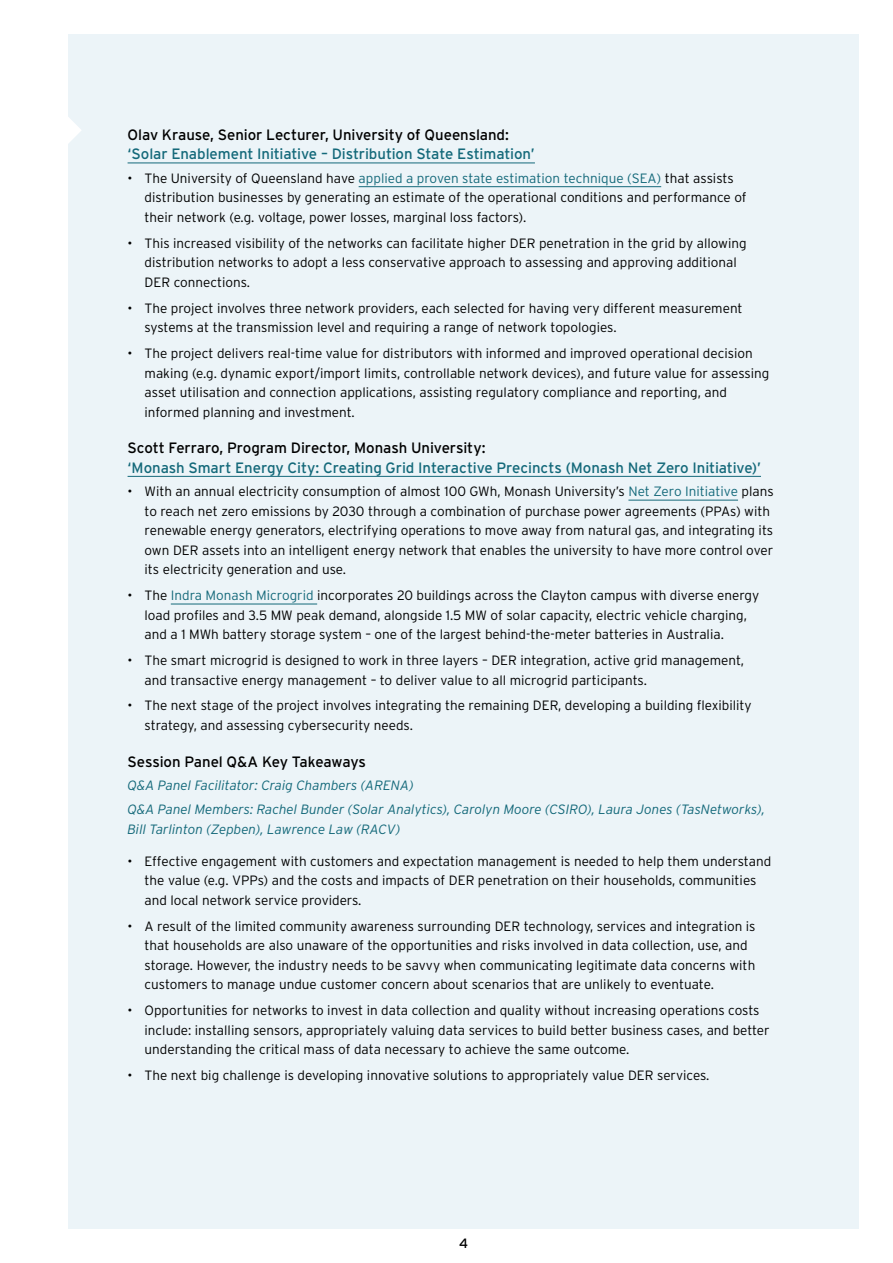
<style>
.page{position:relative;width:893px;height:1263px;background:#fff}
.page>*{position:absolute;margin:0;border:0;box-sizing:border-box;transform-origin:0 0}
.t1{font:15px "Interstate";letter-spacing:-.005em;color:#14697a}
.t2{font:15px "Interstate";letter-spacing:-.005em;color:#000}
.t3{font:300 13.5px/19.5px "Interstate";color:#000}
.t4{font:italic 300 13.5px/23.7px "Interstate";color:#14697a}
.t5{font:13.5px "Interstate";color:#000}
.s1{color:#14697a}
</style>
<div class="page">
<div style="left:68px;top:34px;width:791px;height:1195px;background:#ecf4f8"></div>
<svg style="left:68px;top:117px;width:13px;height:26px"></svg>
<hr style="left:128px;top:163px;width:407px;height:1px;background:#14697a">
<hr style="left:359px;top:186px;width:302px;height:1px;background:#14697a">
<hr style="left:128px;top:476px;width:633px;height:1px;background:#14697a">
<hr style="left:628px;top:500px;width:110px;height:1px;background:#14697a">
<hr style="left:171px;top:604px;width:146px;height:1px;background:#14697a">
<p class="t2" style="left:128px;top:126px;width:383px">Olav Krause, Senior Lecturer, University of Queensland:</p>
<p class="t1" style="left:128px;top:145px;width:409px">‘Solar Enablement Initiative – Distribution State Estimation’</p>
<p class="t3" style="left:145px;top:168px;width:603px;text-indent:-17px">• The University of Queensland have <span class="s1">applied a proven state estimation technique (SEA)</span> that assists distribution businesses by generating an estimate of the operational conditions and performance of their network (e.g. voltage, power losses, marginal loss factors).</p>
<p class="t3" style="left:145px;top:233px;width:604px;text-indent:-17px">• This increased visibility of the networks can facilitate higher DER penetration in the grid by allowing distribution networks to adopt a less conservative approach to assessing and approving additional<br>DER connections.</p>
<p class="t3" style="left:145px;top:298px;width:600px;text-indent:-17px">• The project involves three network providers, each selected for having very different measurement systems at the transmission level and requiring a range of network topologies.</p>
<p class="t3" style="left:145px;top:343px;width:626px;text-indent:-17px">• The project delivers real-time value for distributors with informed and improved operational decision making (e.g. dynamic export/import limits, controllable network devices), and future value for assessing asset utilisation and connection applications, assisting regulatory compliance and reporting, and informed planning and investment.</p>
<p class="t2" style="left:128px;top:439px;width:360px">Scott Ferraro, Program Director, Monash University:</p>
<p class="t1" style="left:128px;top:459px;width:635px">‘Monash Smart Energy City: Creating Grid Interactive Precincts (Monash Net Zero Initiative)’</p>
<p class="t3" style="left:145px;top:482px;width:631px;text-indent:-17px">• With an annual electricity consumption of almost 100 GWh, Monash University’s <span class="s1">Net Zero Initiative</span> plans to reach net zero emissions by 2030 through a combination of purchase power agreements (PPAs) with renewable energy generators, electrifying operations to move away from natural gas, and integrating its own DER assets into an intelligent energy network that enables the university to have more control over its electricity generation and use.</p>
<p class="t3" style="left:145px;top:586px;width:616px;text-indent:-17px">• The <span class="s1">Indra Monash Microgrid</span> incorporates 20 buildings across the Clayton campus with diverse energy load profiles and 3.5 MW peak demand, alongside 1.5 MW of solar capacity, electric vehicle charging, and a 1 MWh battery storage system – one of the largest behind-the-meter batteries in Australia.</p>
<p class="t3" style="left:145px;top:650px;width:601px;text-indent:-17px">• The smart microgrid is designed to work in three layers – DER integration, active grid management, and transactive energy management – to deliver value to all microgrid participants.</p>
<p class="t3" style="left:145px;top:696px;width:608px;text-indent:-17px">• The next stage of the project involves integrating the remaining DER, developing a building flexibility strategy, and assessing cybersecurity needs.</p>
<p class="t2" style="left:128px;top:753px;width:240px">Session Panel Q&amp;A Key Takeaways</p>
<p class="t4" style="left:128px;top:773px;width:639px">Q&amp;A Panel Facilitator: Craig Chambers (ARENA)<br>Q&amp;A Panel Members: Rachel Bunder (Solar Analytics), Carolyn Moore (CSIRO), Laura Jones (TasNetworks),</p>
<p class="t4" style="left:128px;top:817px;width:274px">Bill Tarlinton (Zepben), Lawrence Law (RACV)</p>
<p class="t3" style="left:145px;top:851px;width:628px;text-indent:-17px">• Effective engagement with customers and expectation management is needed to help them understand the value (e.g. VPPs) and the costs and impacts of DER penetration on their households, communities and local network service providers.</p>
<p class="t3" style="left:145px;top:916px;width:612px;text-indent:-17px">• A result of the limited community awareness surrounding DER technology, services and integration is that households are also unaware of the opportunities and risks involved in data collection, use, and storage. However, the industry needs to be savvy when communicating legitimate data concerns with customers to manage undue customer concern about scenarios that are unlikely to eventuate.</p>
<p class="t3" style="left:145px;top:1000px;width:627px;text-indent:-17px">• Opportunities for networks to invest in data collection and quality without increasing operations costs include: installing sensors, appropriately valuing data services to build better business cases, and better understanding the critical mass of data necessary to achieve the same outcome.</p>
<p class="t3" style="left:128px;top:1065px;width:583px">• The next big challenge is developing innovative solutions to appropriately value DER services.</p>
<p class="t5" style="left:459px;top:1236px;width:11px">4</p>
</div>
